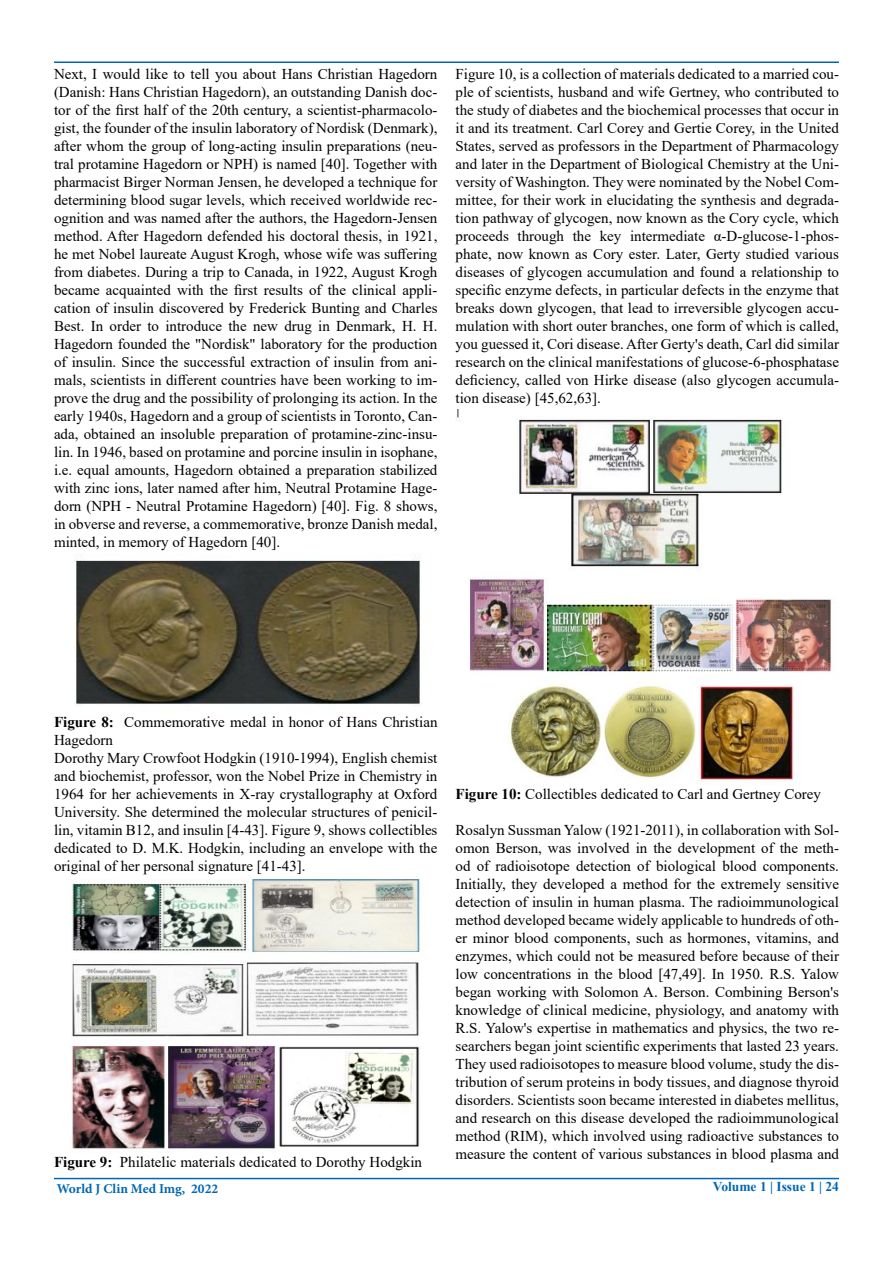
<style>
.page{position:relative;width:893px;height:1263px;background:#fff}
.page>*{position:absolute;margin:0;border:0;box-sizing:border-box;transform-origin:0 0}
.t1{font:15px/18px "Times New Roman";color:#000;text-align:justify}
.t2{font:700 13.5px "Minion Pro";color:#0066b3}
.t3{font:700 13.5px "Times New Roman";color:#0066b3}
.s1{font-weight:700}
</style>
<div class="page">
<hr style="left:54px;top:1178px;width:785px;height:1px;background:#0066b3">
<hr style="left:54px;top:62px;width:785px;height:1px;background:#0066b3">
<img style="left:76px;top:554px;width:344px;height:152px">
<img style="left:71px;top:879px;width:350px;height:274px">
<img style="left:457px;top:410px;width:375px;height:375px">
<p class="t1" style="left:54px;top:65px;width:385px">Next, I would like to tell you about Hans Christian Hagedorn (Danish: Hans Christian Hagedorn), an outstanding Danish doc&shy;tor of the first half of the 20th century, a scientist-pharmacolo&shy;gist, the founder of the insulin laboratory of Nordisk (Denmark), after whom the group of long-acting insulin preparations (neu&shy;tral protamine Hagedorn or NPH) is named [40]. Together with pharmacist Birger Norman Jensen, he developed a technique for determining blood sugar levels, which received worldwide rec&shy;ognition and was named after the authors, the Hagedorn-Jensen method. After Hagedorn defended his doctoral thesis, in 1921, he met Nobel laureate August Krogh, whose wife was suffering from diabetes. During a trip to Canada, in 1922, August Krogh became acquainted with the first results of the clinical appli&shy;cation of insulin discovered by Frederick Bunting and Charles Best. In order to introduce the new drug in Denmark, H. H.<br>Hagedorn founded the "Nordisk" laboratory for the production of insulin. Since the successful extraction of insulin from ani&shy;mals, scientists in different countries have been working to im&shy;prove the drug and the possibility of prolonging its action. In the early 1940s, Hagedorn and a group of scientists in Toronto, Can&shy;ada, obtained an insoluble preparation of protamine-zinc-insu&shy;lin. In 1946, based on protamine and porcine insulin in isophane, i.e. equal amounts, Hagedorn obtained a preparation stabilized with zinc ions, later named after him, Neutral Protamine Hage&shy;dorn (NPH - Neutral Protamine Hagedorn) [40]. Fig. 8 shows, in obverse and reverse, a commemorative, bronze Danish medal, minted, in memory of Hagedorn [40].</p>
<p class="t1" style="left:456px;top:65px;width:385px">Figure 10, is a collection of materials dedicated to a married cou&shy;ple of scientists, husband and wife Gertney, who contributed to the study of diabetes and the biochemical processes that occur in it and its treatment. Carl Corey and Gertie Corey, in the United States, served as professors in the Department of Pharmacology and later in the Department of Biological Chemistry at the Uni&shy;versity of Washington. They were nominated by the Nobel Com&shy;mittee, for their work in elucidating the synthesis and degrada&shy;tion pathway of glycogen, now known as the Cory cycle, which proceeds through the key intermediate α-D-glucose-1-phos&shy;phate, now known as Cory ester. Later, Gerty studied various diseases of glycogen accumulation and found a relationship to specific enzyme defects, in particular defects in the enzyme that breaks down glycogen, that lead to irreversible glycogen accu&shy;mulation with short outer branches, one form of which is called, you guessed it, Cori disease. After Gerty's death, Carl did similar research on the clinical manifestations of glucose-6-phosphatase deficiency, called von Hirke disease (also glycogen accumula&shy;tion disease) [45,62,63].</p>
<p class="t1" style="left:54px;top:713px;width:385px;text-align:left"><span class="s1">Figure 8:</span> Commemorative medal in honor of Hans Christian Hagedorn<br>Dorothy Mary Crowfoot Hodgkin (1910-1994), English chemist and biochemist, professor, won the Nobel Prize in Chemistry in 1964 for her achievements in X-ray crystallography at Oxford University. She determined the molecular structures of penicil&shy;lin, vitamin B12, and insulin [4-43]. Figure 9, shows collectibles dedicated to D. M.K. Hodgkin, including an envelope with the original of her personal signature [41-43].</p>
<p class="t1" style="left:54px;top:1152px;width:370px"><span class="s1">Figure 9:</span> Philatelic materials dedicated to Dorothy Hodgkin</p>
<p class="t1" style="left:456px;top:785px;width:367px"><span class="s1">Figure 10:</span> Collectibles dedicated to Carl and Gertney Corey</p>
<p class="t1" style="left:456px;top:821px;width:385px">Rosalyn Sussman Yalow (1921-2011), in collaboration with Sol&shy;omon Berson, was involved in the development of the meth&shy;od of radioisotope detection of biological blood components.<br>Initially, they developed a method for the extremely sensitive detection of insulin in human plasma. The radioimmunological method developed became widely applicable to hundreds of oth&shy;er minor blood components, such as hormones, vitamins, and enzymes, which could not be measured before because of their low concentrations in the blood [47,49]. In 1950. R.S. Yalow began working with Solomon A. Berson. Combining Berson's knowledge of clinical medicine, physiology, and anatomy with R.S. Yalow's expertise in mathematics and physics, the two re&shy;searchers began joint scientific experiments that lasted 23 years.<br>They used radioisotopes to measure blood volume, study the dis&shy;tribution of serum proteins in body tissues, and diagnose thyroid disorders. Scientists soon became interested in diabetes mellitus, and research on this disease developed the radioimmunological method (RIM), which involved using radioactive substances to measure the content of various substances in blood plasma and</p>
<p class="t2" style="left:57px;top:1179px;width:163px">World J Clin Med Img, 2022</p>
<p class="t3" style="left:713px;top:1177px;width:128px">Volume 1 | Issue 1 | 24</p>
</div>
